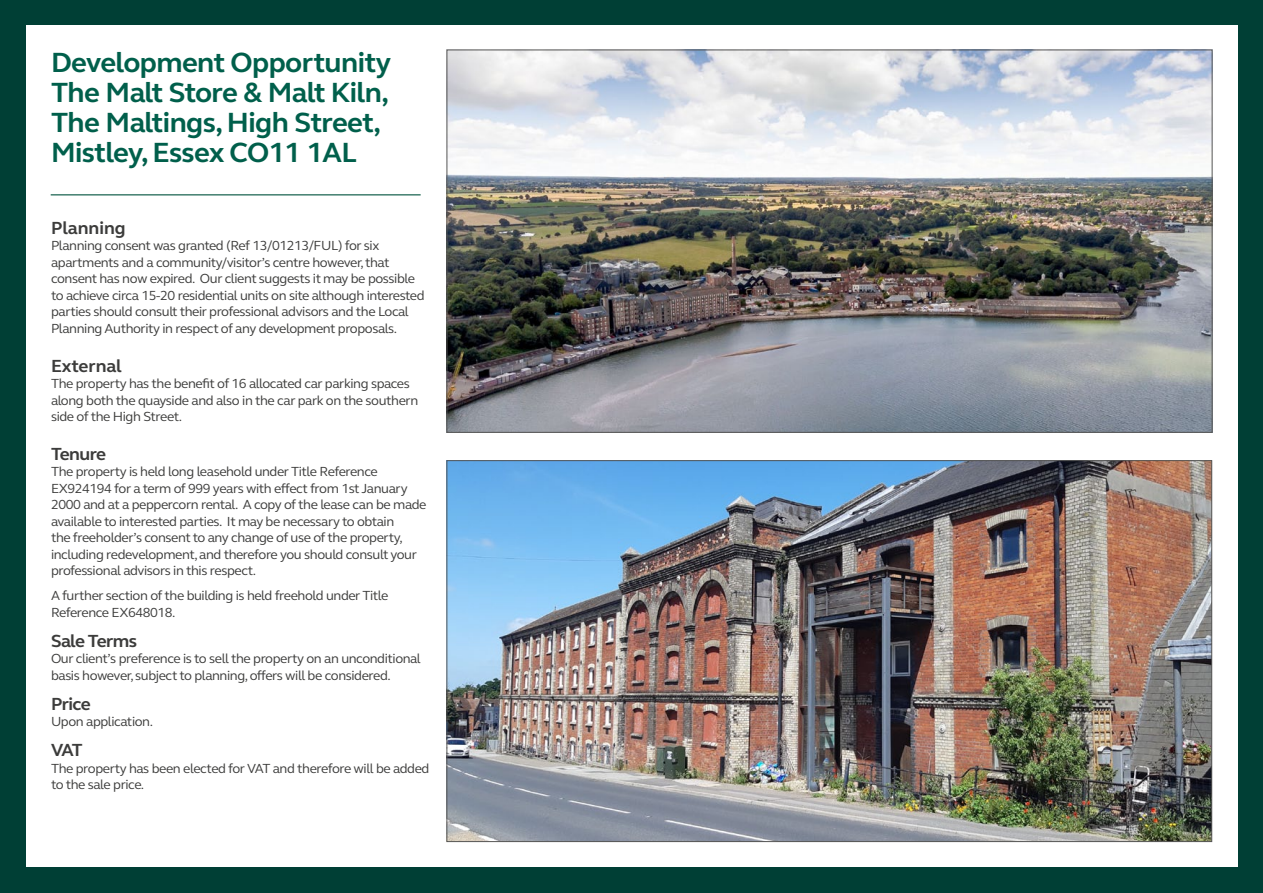
<style>
.page{position:relative;width:1263px;height:893px;background:#003f35}
.page>*{position:absolute;margin:0;border:0;box-sizing:border-box;transform-origin:0 0}
.t1{font:700 28.5px/30px "FS Elliot";letter-spacing:-.02em;color:#005f4b}
.t2{font:700 18px "FS Elliot";letter-spacing:-.03em;color:#3c3c3b}
.t3{font:700 18px "FS Elliot";color:#3c3c3b}
.t4{font:13.5px/16.5px "FS Elliot";letter-spacing:-.03em;color:#3c3c3b}
</style>
<div class="page">
<div style="left:26px;top:26px;width:1211px;height:841px;background:#fff"></div>
<hr style="left:51px;top:194px;width:370px;height:1px;background:#00533d">
<img style="left:449px;top:52px;width:761px;height:379px">
<img style="left:448px;top:462px;width:762px;height:378px">
<h1 class="t1" style="left:51px;top:47px;width:342px">Development Opportunity<br>The Malt Store &amp; Malt Kiln,<br>The Maltings, High Street,<br>Mistley, Essex CO11 1AL</h1>
<h2 class="t3" style="left:51px;top:216px;width:76px">Planning</h2>
<p class="t4" style="left:51px;top:237px;width:375px">Planning consent was granted (Ref 13/01213/FUL) for six apartments and a community/visitor’s centre however, that consent has now expired. Our client suggests it may be possible to achieve circa 15-20 residential units on site although interested parties should consult their professional advisors and the Local Planning Authority in respect of any development proposals.</p>
<h2 class="t3" style="left:51px;top:353px;width:72px">External</h2>
<p class="t4" style="left:51px;top:375px;width:369px">The property has the benefit of 16 allocated car parking spaces along both the quayside and also in the car park on the southern side of the High Street.</p>
<h2 class="t2" style="left:51px;top:441px;width:57px">Tenure</h2>
<p class="t4" style="left:51px;top:463px;width:377px">The property is held long leasehold under Title Reference EX924194 for a term of 999 years with effect from 1st January 2000 and at a peppercorn rental. A copy of the lease can be made available to interested parties. It may be necessary to obtain<br>the freeholder’s consent to any change of use of the property, including redevelopment, and therefore you should consult your professional advisors in this respect.</p>
<p class="t4" style="left:51px;top:587px;width:339px">A further section of the building is held freehold under Title<br>Reference EX648018.</p>
<h2 class="t2" style="left:51px;top:629px;width:88px">Sale Terms</h2>
<p class="t4" style="left:51px;top:650px;width:371px">Our client’s preference is to sell the property on an unconditional basis however, subject to planning, offers will be considered.</p>
<h2 class="t2" style="left:51px;top:692px;width:41px">Price</h2>
<p class="t4" style="left:51px;top:713px;width:104px">Upon application.</p>
<h2 class="t2" style="left:51px;top:738px;width:33px">VAT</h2>
<p class="t4" style="left:51px;top:760px;width:380px">The property has been elected for VAT and therefore will be added to the sale price.</p>
</div>
